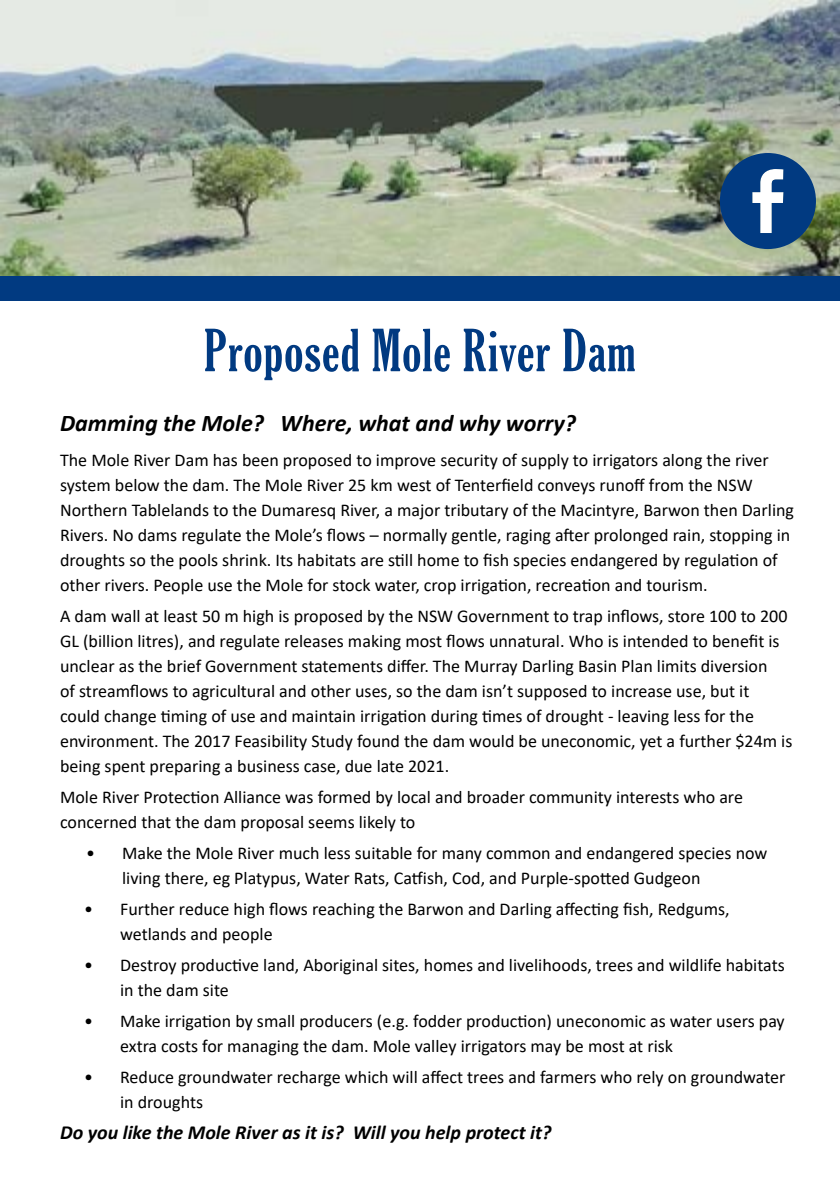
<style>
.page{position:relative;width:840px;height:1191px;background:#fff}
.page>*{position:absolute;margin:0;border:0;box-sizing:border-box;transform-origin:0 0}
.t1{font:extra-condensed 56px "Gloucester";letter-spacing:.02em;color:#013a81}
.t2{font:italic 700 24px "Calibri";color:#000}
.t3{font:italic 700 20px "Calibri";color:#000}
.t4{font:18px/25px "Calibri";color:#000}
</style>
<div class="page">
<img style="left:0;top:0;width:839px;height:276px">
<div style="left:0;top:276px;width:839px;height:25px;background:#013a81"></div>
<svg style="left:719px;top:153px;width:96px;height:97px;background:#3b648c"></svg>
<h1 class="t1" style="left:204px;top:318px;width:432px">Proposed Mole River Dam</h1>
<h2 class="t2" style="left:60px;top:406px;width:517px">Damming the Mole? Where, what and why worry?</h2>
<p class="t4" style="left:60px;top:447px;width:735px">The Mole River Dam has been proposed to improve security of supply to irrigators along the river system below the dam. The Mole River 25 km west of Tenterfield conveys runoff from the NSW Northern Tablelands to the Dumaresq River, a major tributary of the Macintyre, Barwon then Darling Rivers. No dams regulate the Mole’s flows – normally gentle, raging after prolonged rain, stopping in droughts so the pools shrink. Its habitats are still home to fish species endangered by regulation of other rivers. People use the Mole for stock water, crop irrigation, recreation and tourism.</p>
<p class="t4" style="left:60px;top:603px;width:733px">A dam wall at least 50 m high is proposed by the NSW Government to trap inflows, store 100 to 200<br>GL (billion litres), and regulate releases making most flows unnatural. Who is intended to benefit is unclear as the brief Government statements differ. The Murray Darling Basin Plan limits diversion<br>of streamflows to agricultural and other uses, so the dam isn’t supposed to increase use, but it could change timing of use and maintain irrigation during times of drought - leaving less for the environment. The 2017 Feasibility Study found the dam would be uneconomic, yet a further $24m is being spent preparing a business case, due late 2021.</p>
<p class="t4" style="left:60px;top:784px;width:684px">Mole River Protection Alliance was formed by local and broader community interests who are concerned that the dam proposal seems likely to</p>
<p class="t4" style="left:122px;top:840px;width:646px;text-indent:-36px">• Make the Mole River much less suitable for many common and endangered species now living there, eg Platypus, Water Rats, Catfish, Cod, and Purple-spotted Gudgeon</p>
<p class="t4" style="left:120px;top:896px;width:610px;text-indent:-36px">• Further reduce high flows reaching the Barwon and Darling affecting fish, Redgums, wetlands and people</p>
<p class="t4" style="left:120px;top:952px;width:665px;text-indent:-36px">• Destroy productive land, Aboriginal sites, homes and livelihoods, trees and wildlife habitats in the dam site</p>
<p class="t4" style="left:120px;top:1008px;width:665px;text-indent:-36px">• Make irrigation by small producers (e.g. fodder production) uneconomic as water users pay extra costs for managing the dam. Mole valley irrigators may be most at risk</p>
<p class="t4" style="left:120px;top:1064px;width:666px;text-indent:-36px">• Reduce groundwater recharge which will affect trees and farmers who rely on groundwater in droughts</p>
<p class="t3" style="left:60px;top:1118px;width:492px">Do you like the Mole River as it is? Will you help protect it?</p>
</div>
